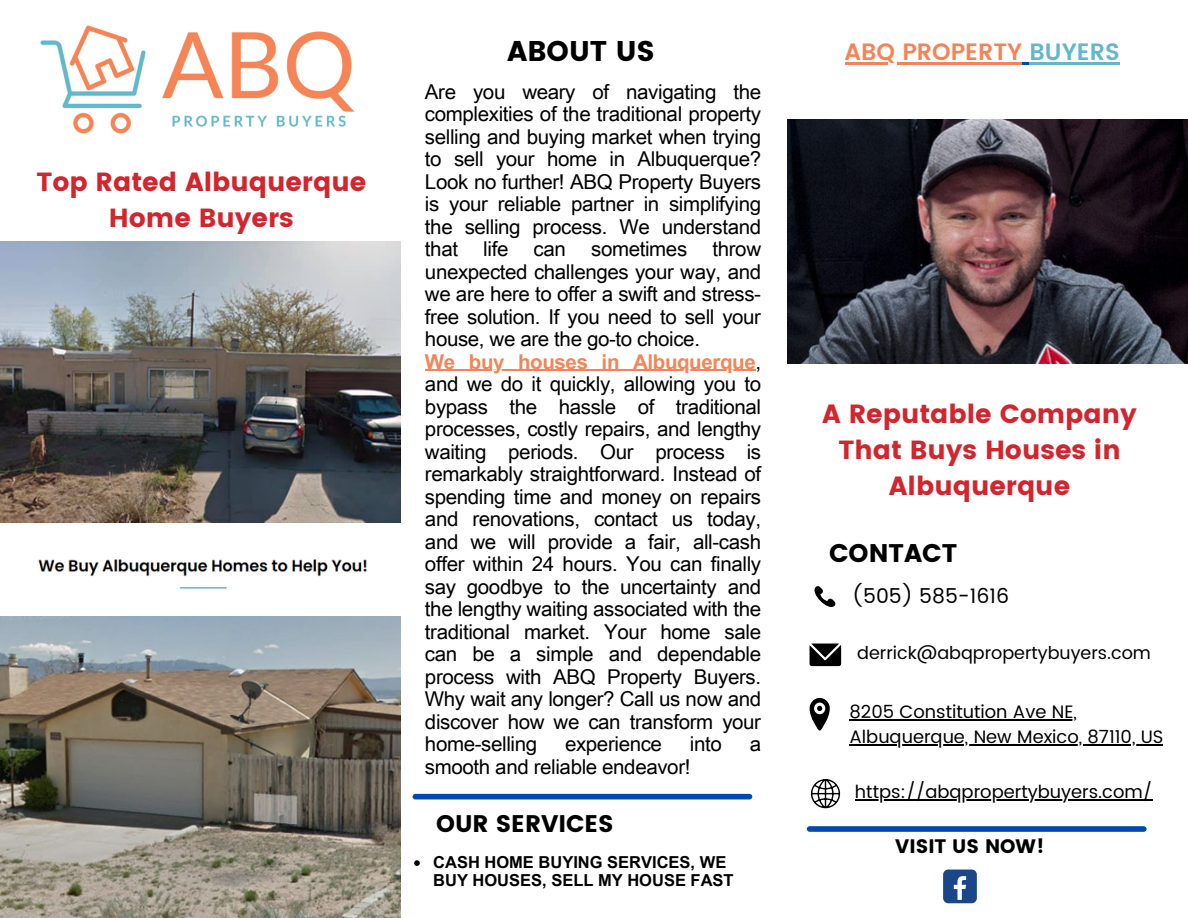
<style>
.page{position:relative;width:1188px;height:918px;background:#fff}
.page>*{position:absolute;margin:0;border:0;box-sizing:border-box;transform-origin:0 0}
.t1{font:28.5px "Poppins";color:#000}
.t2{font:26.25px/36px "Poppins";color:#d2252d;text-align:center}
.t3{font:25.5px "Poppins";color:#000}
.t4{font:24px "Poppins";color:#000}
.t5{font:600 23.55px "Poppins";color:#f48456}
.t6{font:20.4px/22.5px "Arial Unicode MS";letter-spacing:-.015em;color:#000;text-align:justify}
.t7{font:20.4px "Poppins";color:#000}
.t8{font:19.5px "Poppins";color:#000}
.t9{font:18px/24.8px "Poppins";color:#000}
.t10{font:17.7px "Poppins";color:#000}
.t11{font:700 16.5px/18px "Arial Unicode MS";color:#000}
.s1{color:#62b7cc}
.s2{font-weight:700;color:#f48456}
</style>
<div class="page">
<svg style="left:814px;top:586px;width:21px;height:21px"></svg>
<svg style="left:810px;top:698px;width:20px;height:33px"></svg>
<svg style="left:810px;top:644px;width:31px;height:22px"></svg>
<div style="left:810px;top:826px;width:334px;height:6px;background:#004aad"></div>
<div style="left:415px;top:794px;width:335px;height:5px;background:#004aad"></div>
<svg style="left:811px;top:779px;width:29px;height:29px"></svg>
<div style="left:943px;top:870px;width:34px;height:33px;background:#1a4789;border-radius:5px"></div>
<svg style="left:954px;top:876px;width:12px;height:24px"></svg>
<img style="left:40px;top:25px;width:315px;height:109px">
<img style="left:788px;top:119px;width:400px;height:244px">
<img style="left:0;top:616px;width:400px;height:302px">
<img style="left:0;top:241px;width:401px;height:282px">
<img style="left:38px;top:559px;width:329px;height:30px">
<hr style="left:425px;top:370px;width:330px;height:1px;background:#f48456">
<hr style="left:845px;top:62px;width:178px;height:3px;background:#f48456">
<svg style="left:1023px;top:62px;width:7px;height:3px"></svg>
<hr style="left:1030px;top:62px;width:90px;height:3px;background:#62b7cc">
<hr style="left:850px;top:720px;width:227px;height:1px;background:#000">
<hr style="left:850px;top:744px;width:313px;height:1px;background:#000">
<hr style="left:855px;top:799px;width:298px;height:1px;background:#000">
<svg style="left:414px;top:860px;width:6px;height:6px"></svg>
<p class="t2" style="left:36px;top:164px;width:331px">Top Rated Albuquerque<br>Home Buyers</p>
<p class="t1" style="left:507px;top:35px;width:149px">ABOUT US</p>
<p class="t5" style="left:845px;top:38px;width:277px">ABQ PROPERTY <span class="s1">BUYERS</span></p>
<p class="t6" style="left:425px;top:79px;width:338px">Are you weary of navigating the complexities of the traditional property selling and buying market when trying to sell your home in Albuquerque?<br>Look no further! ABQ Property Buyers is your reliable partner in simplifying the selling process. We understand that life can sometimes throw unexpected challenges your way, and we are here to offer a swift and stress&shy;free solution. If you need to sell your house, we are the go-to choice.</p>
<p class="t6" style="left:425px;top:349px;width:338px"><span class="s2">We buy houses in Albuquerque</span>, and we do it quickly, allowing you to bypass the hassle of traditional processes, costly repairs, and lengthy waiting periods. Our process is remarkably straightforward. Instead of spending time and money on repairs and renovations, contact us today, and we will provide a fair, all-cash offer within 24 hours. You can finally say goodbye to the uncertainty and the lengthy waiting associated with the traditional market. Your home sale can be a simple and dependable process with ABQ Property Buyers.<br>Why wait any longer? Call us now and discover how we can transform your home-selling</p>
<p class="t6" style="left:565px;top:732px;width:98px">experience</p>
<p class="t6" style="left:690px;top:732px;width:33px">into</p>
<p class="t6" style="left:750px;top:732px;width:13px">a</p>
<p class="t6" style="left:425px;top:754px;width:267px">smooth and reliable endeavor!</p>
<p class="t4" style="left:436px;top:810px;width:179px">OUR SERVICES</p>
<p class="t11" style="left:433px;top:853px;width:302px">CASH HOME BUYING SERVICES, WE<br>BUY HOUSES, SELL MY HOUSE FAST</p>
<p class="t2" style="left:822px;top:396px;width:316px">A Reputable Company<br>That Buys Houses in<br>Albuquerque</p>
<p class="t3" style="left:829px;top:538px;width:130px">CONTACT</p>
<p class="t7" style="left:852px;top:584px;width:159px">(505) 585-1616</p>
<p class="t10" style="left:857px;top:643px;width:295px">derrick@abqpropertybuyers.com</p>
<p class="t9" style="left:850px;top:700px;width:315px">8205 Constitution Ave NE,<br>Albuquerque, New Mexico, 87110, US</p>
<p class="t9" style="left:855px;top:779px;width:299px">https://abqpropertybuyers.com/</p>
<p class="t8" style="left:895px;top:835px;width:151px">VISIT US NOW!</p>
</div>
